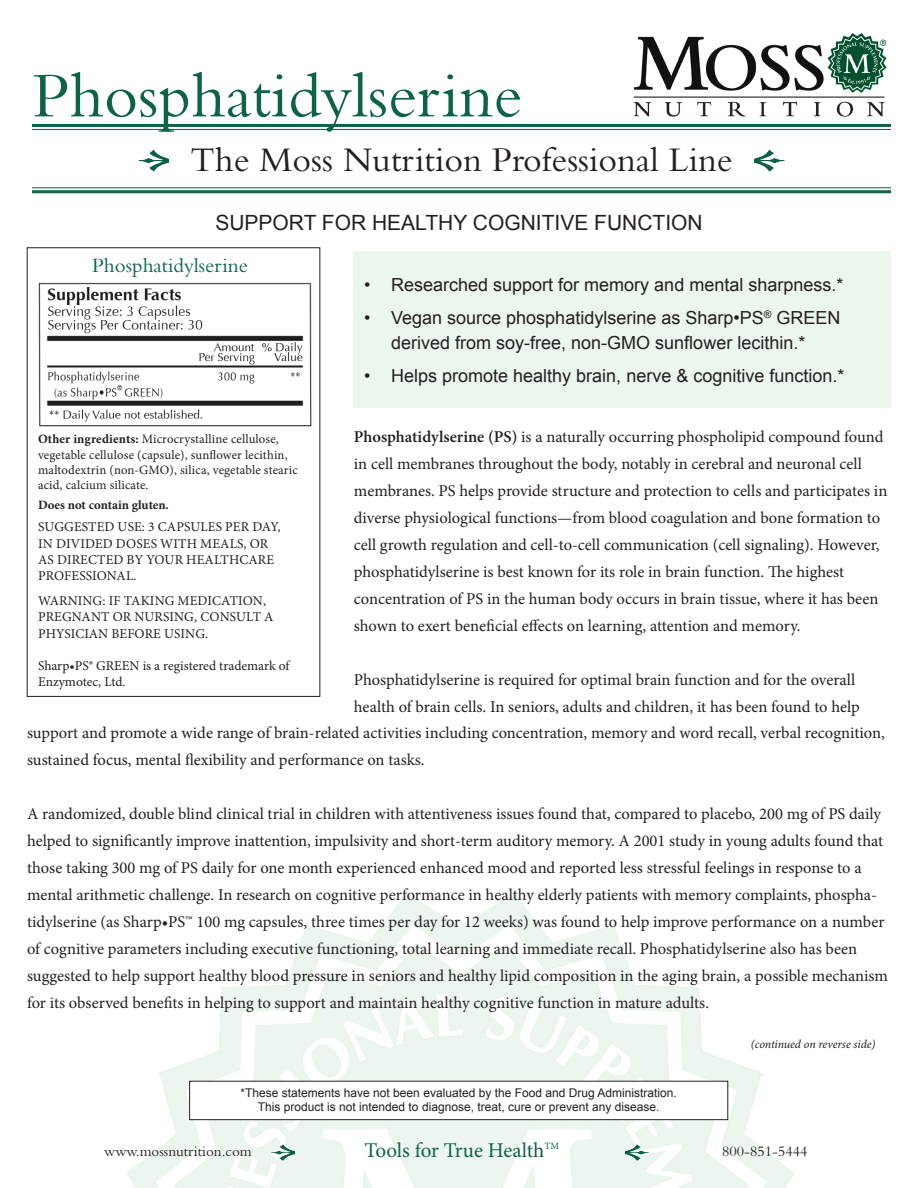
<style>
.page{position:relative;width:918px;height:1188px;background:#fff}
.page>*{position:absolute;margin:0;border:0;box-sizing:border-box;transform-origin:0 0}
.t1{font:66px "Bembo Std";color:#0c6346}
.t2{font:36px "Bembo Std";color:#231f20}
.t3{font:21px "Arial";color:#231f20}
.t4{font:21px "Minion Pro";letter-spacing:-.005em;color:#0c6346}
.t5{font:21px "Bembo Std";color:#0c6346}
.t6{font:18px/25.5px "Arial";color:#231f20;text-align:center}
.t7{font:16.5px/27px "Minion Pro";color:#231f20}
.t8{font:15px "Bembo Std";color:#231f20}
.t9{font:13.5px/16.2px "Minion Pro";letter-spacing:.01em;color:#231f20}
.t10{font:12.75px/15.3px "Minion Pro";letter-spacing:.01em;color:#231f20}
.t11{font:700 12.75px "Minion Pro";letter-spacing:-.005em;color:#231f20}
.t12{font:12px/14.4px "Arial";color:#231f20;text-align:center}
.t13{font:italic 12px "Minion Pro";letter-spacing:-.005em;color:#231f20}
.t14{font:9.6px "Minion Pro";color:#0c6346}
.s1{font-weight:700}
.s2{font-weight:600}
</style>
<div class="page">
<img style="left:126px;top:893px;width:668px;height:295px">
<div style="left:354px;top:251px;width:537px;height:156px;background:#ebf6ed"></div>
<svg style="left:32px;top:123px;width:859px;height:71px"></svg>
<svg style="left:32px;top:129px;width:859px;height:59px"></svg>
<img style="left:755px;top:149px;width:30px;height:23px">
<img style="left:138px;top:149px;width:30px;height:23px">
<img style="left:633px;top:33px;width:254px;height:84px">
<img style="left:626px;top:1143px;width:23px;height:18px">
<img style="left:271px;top:1143px;width:23px;height:18px">
<img style="left:38px;top:282px;width:274px;height:145px">
<div style="left:190px;top:1081px;width:538px;height:39px;background:#fff"></div>
<div style="left:189px;top:1081px;width:539px;height:39px;border:1px solid #231f20"></div>
<h1 class="t1" style="left:32px;top:57px;width:491px">Phosphatidylserine</h1>
<h2 class="t2" style="left:191px;top:139px;width:544px">The Moss Nutrition Professional Line</h2>
<p class="t3" style="left:215px;top:209px;width:489px">SUPPORT FOR HEALTHY COGNITIVE FUNCTION</p>
<p class="t5" style="left:92px;top:253px;width:157px">Phosphatidylserine</p>
<p class="t10" style="left:38px;top:432px;width:261px"><span class="s1">Other ingredients:</span> Microcrystalline cellulose, vegetable cellulose (capsule), sunflower lecithin, maltodextrin (non-GMO), silica, vegetable stearic acid, calcium silicate.</p>
<p class="t11" style="left:38px;top:496px;width:132px">Does not contain gluten.</p>
<p class="t9" style="left:38px;top:519px;width:244px">SUGGESTED USE: 3 capsules per day, in divided</p>
<p class="t9" style="left:116px;top:535px;width:10px">doses</p>
<p class="t9" style="left:160px;top:535px;width:110px">with meals, or</p>
<p class="t9" style="left:38px;top:552px;width:69px">as directed</p>
<p class="t9" style="left:38px;top:552px;width:236px;text-indent:89px">by your healthcare professional.</p>
<p class="t9" style="left:38px;top:593px;width:10px">WARNIN</p>
<p class="t9" style="left:93px;top:593px;width:96px">G: If taking med</p>
<p class="t9" style="left:38px;top:593px;width:237px;text-indent:169px">ication, pregnant or nursing, consult a physician before using.</p>
<p class="t9" style="left:38px;top:658px;width:253px">Sharp•PS® GREEN is a registered trademark of<br>Enzymotec, Ltd.</p>
<p class="t6" style="left:364px;top:273px;width:481px">• Researched support for memory and mental sharpness.*</p>
<p class="t6" style="left:364px;top:305px;width:478px">• Vegan source phosphatidylserine as Sharp•PS<sup>®</sup> GREEN derived from soy-free, non-GMO sunflower lecithin.*</p>
<p class="t6" style="left:364px;top:363px;width:482px">• Helps promote healthy brain, nerve &amp; cognitive function.*</p>
<p class="t7" style="left:354px;top:423px;width:535px"><span class="s2">Phosphatidylserine (PS)</span> is a naturally occurring phospholipid compound found in cell membranes throughout the body, notably in cerebral and neuronal cell membranes. PS helps provide structure and protection to cells and participates in diverse physiological functions—from blood coagulation and bone formation to cell growth regulation and cell-to-cell communication (cell signaling). However, phosphatidylserine is best known for its role in brain function. The highest concentration of PS in the human body occurs in brain tissue, where it has been shown to exert beneficial effects on learning, attention and memory.</p>
<p class="t7" style="left:354px;top:666px;width:507px">Phosphatidylserine is required for optimal brain function and for the overall health of brain cells. In seniors, adults and children, it has been found to help</p>
<p class="t7" style="left:27px;top:719px;width:859px">support and promote a wide range of brain-related activities including concentration, memory and word recall, verbal recognition, sustained focus, mental flexibility and performance on tasks.</p>
<p class="t7" style="left:27px;top:800px;width:863px">A randomized, double blind clinical trial in children with attentiveness issues found that, compared to placebo, 200 mg of PS daily helped to significantly improve inattention, impulsivity and short-term auditory memory. A 2001 study in young adults found that those taking 300 mg of PS daily for one month experienced enhanced mood and reported less stressful feelings in response to a mental arithmetic challenge. In research on cognitive performance in healthy elderly patients with memory complaints, phospha&shy;tidylserine (as Sharp•PS™ 100 mg capsules, three times per day for 12 weeks) was found to help improve performance on a number of cognitive parameters including executive functioning, total learning and immediate recall. Phosphatidylserine also has been suggested to help support healthy blood pressure in seniors and healthy lipid composition in the aging brain, a possible mechanism for its observed benefits in helping to support and maintain healthy cognitive function in mature adults.</p>
<p class="t12" style="left:241px;top:1086px;width:438px">*These statements have not been evaluated by the Food and Drug Administration.<br>This product is not intended to diagnose, treat, cure or prevent any disease.</p>
<p class="t13" style="left:751px;top:1036px;width:126px">(continued on reverse side)</p>
<p class="t14" style="left:545px;top:1139px;width:16px">TM</p>
<p class="t8" style="left:104px;top:1142px;width:149px">www.mossnutrition.com</p>
<p class="t4" style="left:365px;top:1137px;width:181px">Tools for True Health</p>
<p class="t8" style="left:722px;top:1143px;width:87px">800-851-5444</p>
</div>
